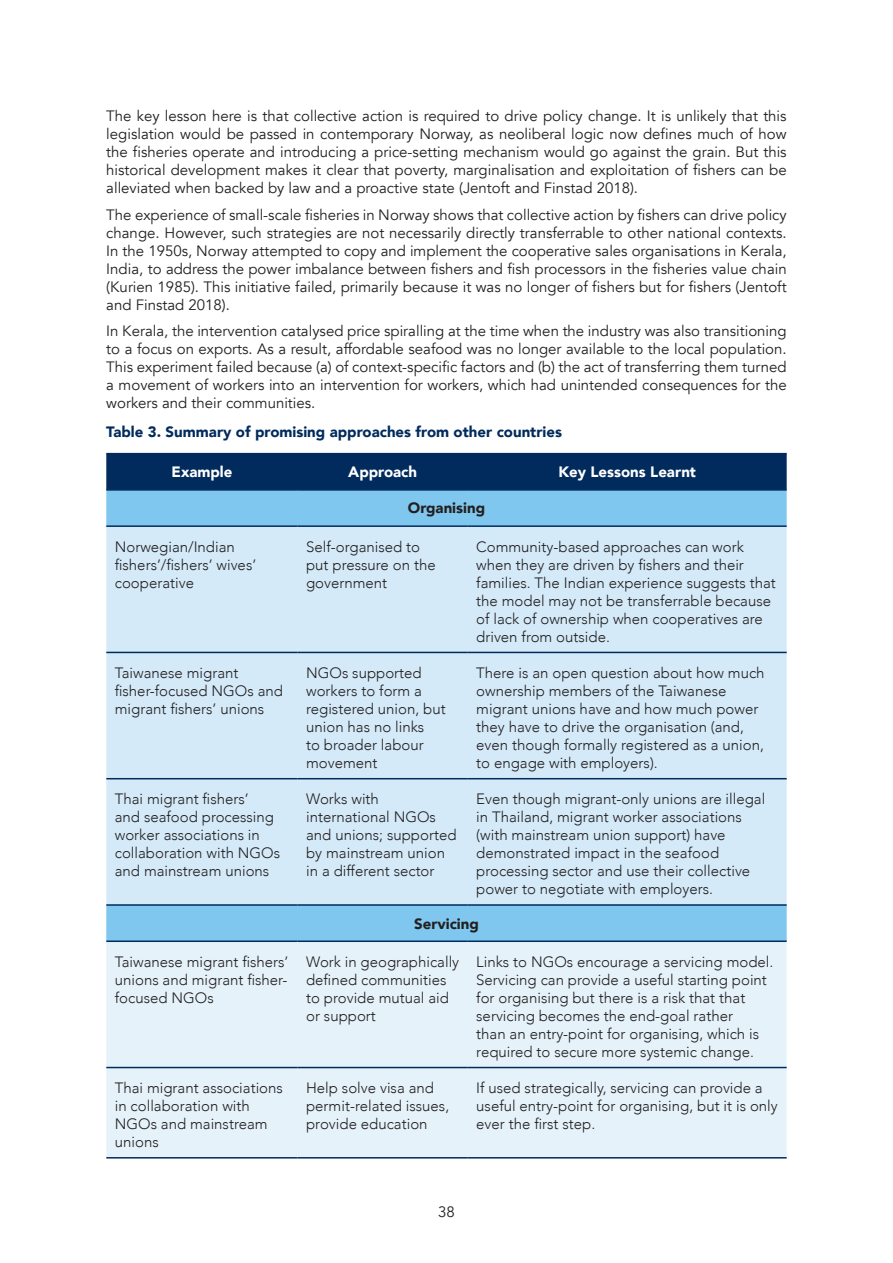
<style>
.page{position:relative;width:893px;height:1263px;background:#fff}
.page>*{position:absolute;margin:0;border:0;box-sizing:border-box;transform-origin:0 0}
._02_Main_text{font:300 15px/18px "Avenir";color:#231f20}
._02_Main_text-2{font:15px/18px "Avenir";color:#231f20;text-align:justify}
._15_Table_head{font:900 15px "Avenir";color:#002b5c}
._02_Main_text-3{font:900 15px "Avenir";color:#fff}
._02_Main_text-4{font:900 15px "Avenir";color:#231f20}
</style>
<div class="page">
<div style="left:106px;top:454px;width:681px;height:35px;background:#002b5c"></div>
<div style="left:106px;top:491px;width:681px;height:449px;background:#7fc7ee"></div>
<div style="left:106px;top:527px;width:681px;height:377px;background:#d4eaf8"></div>
<div style="left:106px;top:942px;width:681px;height:215px;background:#e5f2fa"></div>
<hr style="left:106px;top:489px;width:192px;height:2px;background:#002b5c">
<hr style="left:298px;top:489px;width:170px;height:2px;background:#002b5c">
<hr style="left:468px;top:489px;width:319px;height:2px;background:#002b5c">
<hr style="left:106px;top:525px;width:192px;height:2px;background:#002b5c">
<hr style="left:298px;top:525px;width:170px;height:2px;background:#002b5c">
<hr style="left:468px;top:525px;width:319px;height:2px;background:#002b5c">
<hr style="left:106px;top:652px;width:192px;height:1px;background:#002b5c">
<hr style="left:298px;top:652px;width:170px;height:1px;background:#002b5c">
<hr style="left:468px;top:652px;width:319px;height:1px;background:#002b5c">
<hr style="left:106px;top:778px;width:192px;height:1px;background:#002b5c">
<hr style="left:298px;top:778px;width:170px;height:1px;background:#002b5c">
<hr style="left:468px;top:778px;width:319px;height:1px;background:#002b5c">
<hr style="left:106px;top:904px;width:192px;height:2px;background:#002b5c">
<hr style="left:298px;top:904px;width:170px;height:2px;background:#002b5c">
<hr style="left:468px;top:904px;width:319px;height:2px;background:#002b5c">
<hr style="left:106px;top:940px;width:192px;height:2px;background:#002b5c">
<hr style="left:298px;top:940px;width:170px;height:2px;background:#002b5c">
<hr style="left:468px;top:940px;width:319px;height:2px;background:#002b5c">
<hr style="left:106px;top:1067px;width:192px;height:1px;background:#002b5c">
<hr style="left:298px;top:1067px;width:170px;height:1px;background:#002b5c">
<hr style="left:468px;top:1067px;width:319px;height:1px;background:#002b5c">
<hr style="left:106px;top:1157px;width:192px;height:1px;background:#002b5c">
<hr style="left:298px;top:1157px;width:170px;height:1px;background:#002b5c">
<hr style="left:468px;top:1157px;width:319px;height:1px;background:#002b5c">
<hr style="left:106px;top:453px;width:681px;height:1px;background:#002b5c">
<p class="_02_Main_text-2" style="left:106px;top:107px;width:682px">The key lesson here is that collective action is required to drive policy change. It is unlikely that this legislation would be passed in contemporary Norway, as neoliberal logic now defines much of how the fisheries operate and introducing a price-setting mechanism would go against the grain. But this historical development makes it clear that poverty, marginalisation and exploitation of fishers can be alleviated when backed by law and a proactive state (Jentoft and Finstad 2018).</p>
<p class="_02_Main_text-2" style="left:106px;top:206px;width:682px">The experience of small-scale fisheries in Norway shows that collective action by fishers can drive policy change. However, such strategies are not necessarily directly transferrable to other national contexts.<br>In the 1950s, Norway attempted to copy and implement the cooperative sales organisations in Kerala, India, to address the power imbalance between fishers and fish processors in the fisheries value chain (Kurien 1985). This initiative failed, primarily because it was no longer of fishers but for fishers (Jentoft and Finstad 2018).</p>
<p class="_02_Main_text-2" style="left:106px;top:322px;width:682px">In Kerala, the intervention catalysed price spiralling at the time when the industry was also transitioning to a focus on exports. As a result, affordable seafood was no longer available to the local population.<br>This experiment failed because (a) of context-specific factors and (b) the act of transferring them turned a movement of workers into an intervention for workers, which had unintended consequences for the workers and their communities.</p>
<p class="_15_Table_head" style="left:106px;top:419px;width:457px">Table 3. Summary of promising approaches from other countries</p>
<p class="_02_Main_text-3" style="left:172px;top:459px;width:62px">Example</p>
<p class="_02_Main_text-3" style="left:348px;top:459px;width:70px">Approach</p>
<p class="_02_Main_text-3" style="left:558px;top:459px;width:139px">Key Lessons Learnt</p>
<p class="_02_Main_text-4" style="left:408px;top:495px;width:79px">Organising</p>
<p class="_02_Main_text" style="left:115px;top:538px;width:143px">Norwegian/Indian fishers’/fishers’ wives’ cooperative</p>
<p class="_02_Main_text" style="left:306px;top:538px;width:131px">Self-organised to put pressure on the government</p>
<p class="_02_Main_text" style="left:476px;top:538px;width:301px">Community-based approaches can work when they are driven by fishers and their families. The Indian experience suggests that the model may not be transferrable because of lack of ownership when cooperatives are driven from outside.</p>
<p class="_02_Main_text" style="left:115px;top:664px;width:170px">Taiwanese migrant fisher-focused NGOs and migrant fishers’ unions</p>
<p class="_02_Main_text" style="left:306px;top:664px;width:141px">NGOs supported workers to form a registered union, but union has no links<br>to broader labour movement</p>
<p class="_02_Main_text" style="left:476px;top:664px;width:290px">There is an open question about how much ownership members of the Taiwanese migrant unions have and how much power they have to drive the organisation (and, even though formally registered as a union, to engage with employers).</p>
<p class="_02_Main_text" style="left:115px;top:790px;width:167px">Thai migrant fishers’<br>and seafood processing worker associations in collaboration with NGOs and mainstream unions</p>
<p class="_02_Main_text" style="left:306px;top:790px;width:152px">Works with international NGOs and unions; supported by mainstream union in a different sector</p>
<p class="_02_Main_text" style="left:476px;top:790px;width:291px">Even though migrant-only unions are illegal in Thailand, migrant worker associations (with mainstream union support) have demonstrated impact in the seafood processing sector and use their collective power to negotiate with employers.</p>
<p class="_02_Main_text-4" style="left:414px;top:910px;width:66px">Servicing</p>
<p class="_02_Main_text" style="left:115px;top:953px;width:175px;text-align:justify">Taiwanese migrant fishers’ unions and migrant fisher&shy;focused NGOs</p>
<p class="_02_Main_text" style="left:306px;top:953px;width:155px">Work in geographically defined communities to provide mutual aid or support</p>
<p class="_02_Main_text" style="left:476px;top:953px;width:299px">Links to NGOs encourage a servicing model.<br>Servicing can provide a useful starting point for organising but there is a risk that that servicing becomes the end-goal rather<br>than an entry-point for organising, which is required to secure more systemic change.</p>
<p class="_02_Main_text" style="left:115px;top:1079px;width:170px">Thai migrant associations in collaboration with<br>NGOs and mainstream unions</p>
<p class="_02_Main_text" style="left:306px;top:1079px;width:145px">Help solve visa and permit-related issues, provide education</p>
<p class="_02_Main_text" style="left:476px;top:1079px;width:303px">If used strategically, servicing can provide a useful entry-point for organising, but it is only ever the first step.</p>
<p class="_02_Main_text-2" style="left:438px;top:1203px;width:18px">38</p>
</div>
